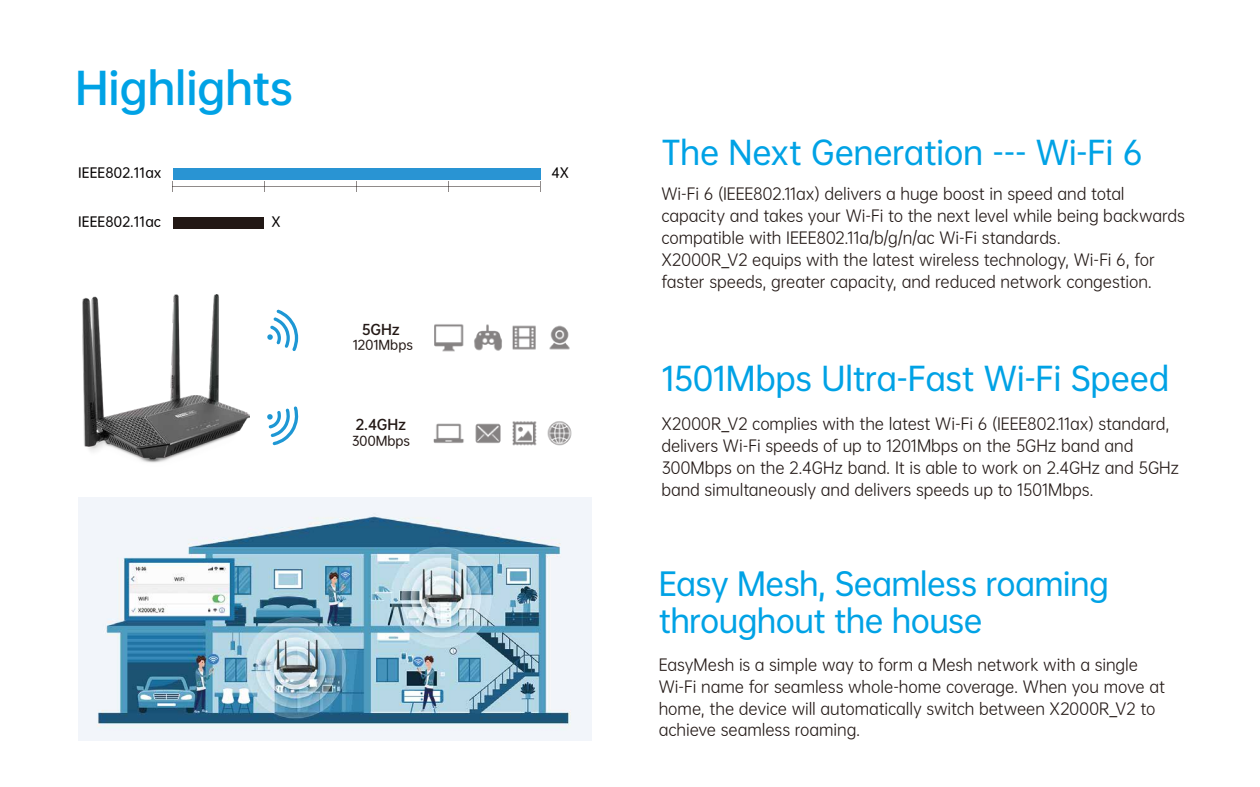
<style>
.page{position:relative;width:1260px;height:787px;background:#fff}
.page>*{position:absolute;margin:0;border:0;box-sizing:border-box;transform-origin:0 0}
.t1{font:42px "OPPO Sans B";letter-spacing:-.015em;color:#00a2e5}
.t2{font:31.5px "OPPO Sans M";letter-spacing:-.01em;color:#00a2e5}
.t3{font:30.62px/36.8px "OPPO Sans M";letter-spacing:-.02em;color:#00a2e5}
.t4{font:15.75px/21.9px "OPPO Sans R";letter-spacing:-.005em;color:#221815}
.t5{font:13.56px "OPPO Sans B";letter-spacing:-.005em;color:#231815}
.t6{font:13.04px "OPPO Sans M";color:#040000}
.t7{font:12.42px "OPPO Sans M";letter-spacing:-.005em;color:#231815}
.s1{font-family:"Alibaba Pu Hui Ti R"}
</style>
<div class="page">
<div style="left:173px;top:168px;width:368px;height:11px;background:#2994d3"></div>
<div style="left:173px;top:217px;width:91px;height:12px;background:#221815"></div>
<svg style="left:173px;top:181px;width:368px;height:11px"></svg>
<img style="left:434px;top:324px;width:136px;height:28px">
<img style="left:433px;top:421px;width:139px;height:25px">
<svg style="left:267px;top:309px;width:31px;height:42px"></svg>
<svg style="left:267px;top:406px;width:31px;height:39px"></svg>
<img style="left:83px;top:294px;width:166px;height:169px">
<img style="left:78px;top:497px;width:514px;height:242px">
<h1 class="t1" style="left:75px;top:51px;width:220px">Highlights</h1>
<p class="t6" style="left:78px;top:162px;width:85px">IEEE802.11ax</p>
<p class="t6" style="left:78px;top:211px;width:84px">IEEE802.11ac</p>
<p class="t6" style="left:271px;top:211px;width:11px">X</p>
<p class="t5" style="left:362px;top:317px;width:40px">5GHz</p>
<p class="t7" style="left:353px;top:335px;width:62px">1201Mbps</p>
<p class="t5" style="left:356px;top:413px;width:52px">2.4GHz</p>
<p class="t7" style="left:352px;top:430px;width:60px">300Mbps</p>
<p class="t6" style="left:552px;top:162px;width:19px">4X</p>
<h2 class="t2" style="left:661px;top:126px;width:483px">The Next Generation --- Wi-Fi 6</h2>
<p class="t4" style="left:661px;top:182px;width:525px">Wi-Fi 6 (IEEE802.11ax) delivers a huge boost in speed and total capacity and takes your Wi-Fi to the next level while being backwards compatible with IEEE802.11a/b/g/n/ac Wi-Fi standards.<br>X2000R<span class="s1">_</span>V2 equips with the latest wireless technology, Wi-Fi 6, for faster speeds, greater capacity, and reduced network congestion.</p>
<h2 class="t2" style="left:661px;top:352px;width:510px">1501Mbps Ultra-Fast Wi-Fi Speed</h2>
<p class="t4" style="left:661px;top:411px;width:520px">X2000R<span class="s1">_</span>V2 complies with the latest Wi-Fi 6 (IEEE802.11ax) standard, delivers Wi-Fi speeds of up to 1201Mbps on the 5GHz band and 300Mbps on the 2.4GHz band. It is able to work on 2.4GHz and 5GHz band simultaneously and delivers speeds up to 1501Mbps.</p>
<h3 class="t3" style="left:659px;top:563px;width:452px">Easy Mesh, Seamless roaming throughout the house</h3>
<p class="t4" style="left:659px;top:652px;width:508px">EasyMesh is a simple way to form a Mesh network with a single Wi-Fi name for seamless whole-home coverage. When you move at home, the device will automatically switch between X2000R<span class="s1">_</span>V2 to achieve seamless roaming.</p>
</div>
